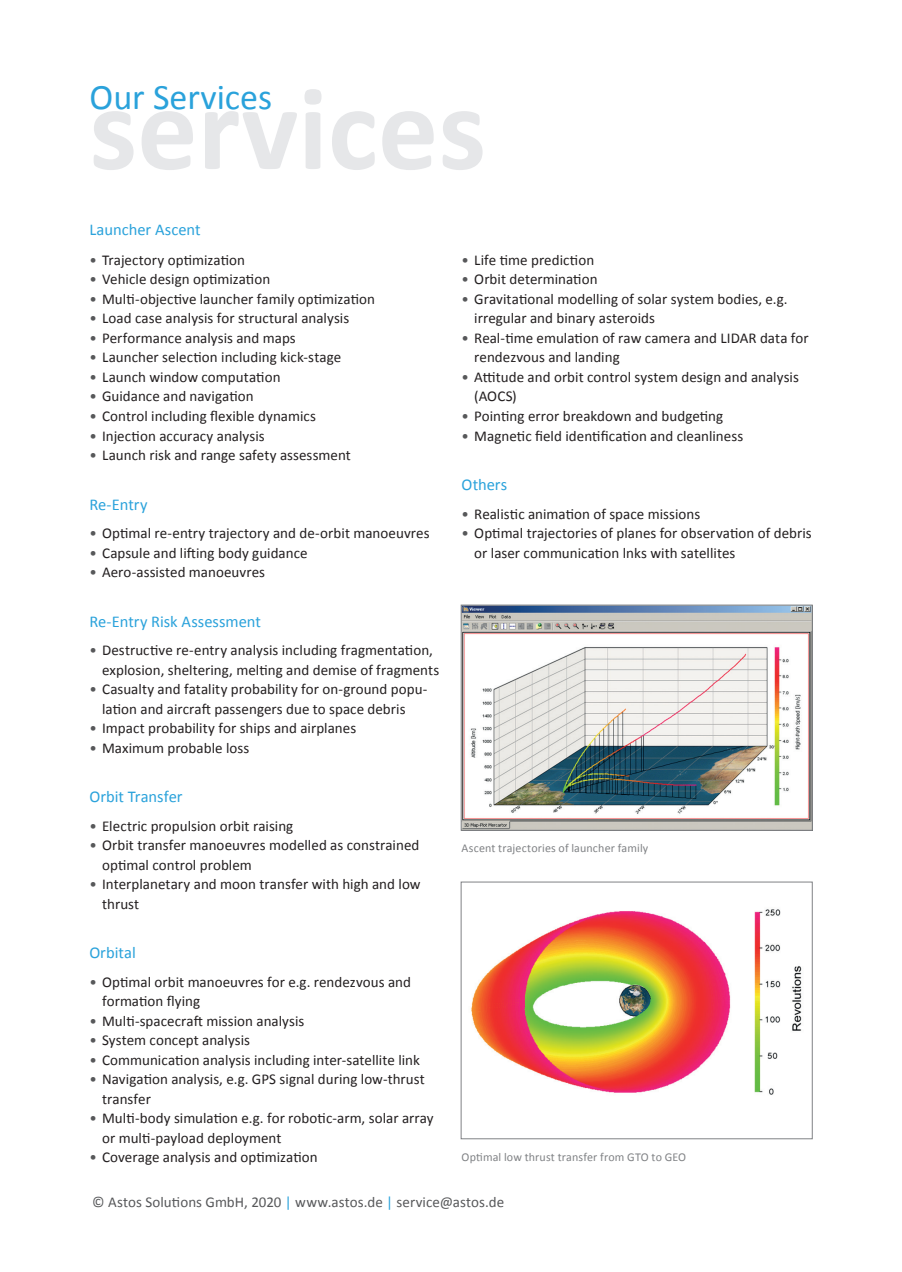
<style>
.page{position:relative;width:902px;height:1272px;background:#fff}
.page>*{position:absolute;margin:0;border:0;box-sizing:border-box;transform-origin:0 0}
.Page_Heading{font:700 120px "Calibri";color:#e6e7e9}
.Page_Heading-2{font:36px "Calibri";color:#2aa2db}
.Heading_4{font:16.5px "Calibri";color:#2aa2db}
.Bullet_List{font:15px/19.5px "Calibri";letter-spacing:.005em;color:#231f20}
.t1{font:15px "Calibri";letter-spacing:.005em;color:#57585a}
.Bildlegenden{font:12px "Calibri";letter-spacing:.01em;color:#808285}
.s1{color:#57585a}
.s2{color:#2aa2db}
</style>
<div class="page">
<img style="left:463px;top:606px;width:347px;height:222px">
<div style="left:461px;top:604px;width:351px;height:226px;border:1px solid #808285"></div>
<img style="left:471px;top:909px;width:331px;height:186px">
<div style="left:460px;top:881px;width:352px;height:258px;border:1px solid #808285"></div>
<p class="Page_Heading-2" style="left:90px;top:75px;width:184px">Our Services</p>
<p class="Page_Heading" style="left:89px;top:54px;width:398px">services</p>
<p class="Heading_4" style="left:89px;top:219px;width:113px">Launcher Ascent</p>
<p class="Bullet_List" style="left:89px;top:249px;width:157px"><span class="s1">•</span> Trajectory optimization</p>
<p class="Bullet_List" style="left:89px;top:269px;width:182px"><span class="s1">•</span> Vehicle design optimization</p>
<p class="Bullet_List" style="left:89px;top:288px;width:287px"><span class="s1">•</span> Multi-objective launcher family optimization</p>
<p class="Bullet_List" style="left:89px;top:308px;width:261px"><span class="s1">•</span> Load case analysis for structural analysis</p>
<p class="Bullet_List" style="left:89px;top:327px;width:208px"><span class="s1">•</span> Performance analysis and maps</p>
<p class="Bullet_List" style="left:89px;top:347px;width:253px"><span class="s1">•</span> Launcher selection including kick-stage</p>
<p class="Bullet_List" style="left:89px;top:366px;width:193px"><span class="s1">•</span> Launch window computation</p>
<p class="Bullet_List" style="left:89px;top:386px;width:166px"><span class="s1">•</span> Guidance and navigation</p>
<p class="Bullet_List" style="left:89px;top:405px;width:228px"><span class="s1">•</span> Control including flexible dynamics</p>
<p class="Bullet_List" style="left:89px;top:425px;width:177px"><span class="s1">•</span> Injection accuracy analysis</p>
<p class="Bullet_List" style="left:89px;top:444px;width:263px"><span class="s1">•</span> Launch risk and range safety assessment</p>
<p class="Heading_4" style="left:89px;top:494px;width:60px">Re-Entry</p>
<p class="Bullet_List" style="left:89px;top:522px;width:341px"><span class="s1">•</span> Optimal re-entry trajectory and de-orbit manoeuvres</p>
<p class="Bullet_List" style="left:89px;top:542px;width:220px"><span class="s1">•</span> Capsule and lifting body guidance</p>
<p class="Bullet_List" style="left:89px;top:561px;width:177px"><span class="s1">•</span> Aero-assisted manoeuvres</p>
<p class="Heading_4" style="left:89px;top:611px;width:173px">Re-Entry Risk Assessment</p>
<p class="Bullet_List" style="left:102px;top:639px;width:338px;text-indent:-13px"><span class="s1">•</span> Destructive re-entry analysis including fragmentation, explosion, sheltering, melting and demise of fragments</p>
<p class="Bullet_List" style="left:102px;top:678px;width:327px;text-indent:-13px"><span class="s1">•</span> Casualty and fatality probability for on-ground popu&shy;lation and aircraft passengers due to space debris</p>
<p class="Bullet_List" style="left:89px;top:717px;width:268px"><span class="s1">•</span> Impact probability for ships and airplanes</p>
<p class="Bullet_List" style="left:89px;top:737px;width:161px"><span class="s1">•</span> Maximum probable loss</p>
<p class="Heading_4" style="left:89px;top:786px;width:95px">Orbit Transfer</p>
<p class="Bullet_List" style="left:89px;top:815px;width:205px"><span class="s1">•</span> Electric propulsion orbit raising</p>
<p class="Bullet_List" style="left:102px;top:834px;width:319px;text-indent:-13px"><span class="s1">•</span> Orbit transfer manoeuvres modelled as constrained optimal control problem</p>
<p class="Bullet_List" style="left:102px;top:873px;width:320px;text-indent:-13px"><span class="s1">•</span> Interplanetary and moon transfer with high and low thrust</p>
<p class="Heading_4" style="left:89px;top:942px;width:48px">Orbital</p>
<p class="Bullet_List" style="left:102px;top:971px;width:310px;text-indent:-13px"><span class="s1">•</span> Optimal orbit manoeuvres for e.g. rendezvous and formation flying</p>
<p class="Bullet_List" style="left:89px;top:1010px;width:216px"><span class="s1">•</span> Multi-spacecraft mission analysis</p>
<p class="Bullet_List" style="left:89px;top:1029px;width:162px"><span class="s1">•</span> System concept analysis</p>
<p class="Bullet_List" style="left:89px;top:1049px;width:332px"><span class="s1">•</span> Communication analysis including inter-satellite link</p>
<p class="Bullet_List" style="left:102px;top:1068px;width:324px;text-indent:-13px"><span class="s1">•</span> Navigation analysis, e.g. GPS signal during low-thrust transfer</p>
<p class="Bullet_List" style="left:102px;top:1107px;width:333px;text-indent:-13px"><span class="s1">•</span> Multi-body simulation e.g. for robotic-arm, solar array or multi-payload deployment</p>
<p class="Bullet_List" style="left:89px;top:1146px;width:230px"><span class="s1">•</span> Coverage analysis and optimization</p>
<p class="Bullet_List" style="left:461px;top:249px;width:134px"><span class="s1">•</span> Life time prediction</p>
<p class="Bullet_List" style="left:461px;top:269px;width:138px"><span class="s1">•</span> Orbit determination</p>
<p class="Bullet_List" style="left:474px;top:288px;width:315px;text-indent:-13px"><span class="s1">•</span> Gravitational modelling of solar system bodies, e.g. irregular and binary asteroids</p>
<p class="Bullet_List" style="left:474px;top:327px;width:336px;text-indent:-13px"><span class="s1">•</span> Real-time emulation of raw camera and LIDAR data for rendezvous and landing</p>
<p class="Bullet_List" style="left:474px;top:366px;width:326px;text-indent:-13px"><span class="s1">•</span> Attitude and orbit control system design and analysis (AOCS)</p>
<p class="Bullet_List" style="left:461px;top:405px;width:263px"><span class="s1">•</span> Pointing error breakdown and budgeting</p>
<p class="Bullet_List" style="left:461px;top:425px;width:283px"><span class="s1">•</span> Magnetic field identification and cleanliness</p>
<p class="Heading_4" style="left:461px;top:474px;width:47px">Others</p>
<p class="Bullet_List" style="left:461px;top:503px;width:240px"><span class="s1">•</span> Realistic animation of space missions</p>
<p class="Bullet_List" style="left:474px;top:522px;width:339px;text-indent:-13px"><span class="s1">•</span> Optimal trajectories of planes for observation of debris or laser communication lnks with satellites</p>
<p class="Bildlegenden" style="left:461px;top:841px;width:188px">Ascent trajectories of launcher family</p>
<p class="Bildlegenden" style="left:461px;top:1149px;width:226px">Optimal low thrust transfer from GTO to GEO</p>
<p class="t1" style="left:92px;top:1192px;width:413px">© Astos Solutions GmbH, 2020 <span class="s2">|</span> www.astos.de <span class="s2">|</span> service@astos.de</p>
</div>
